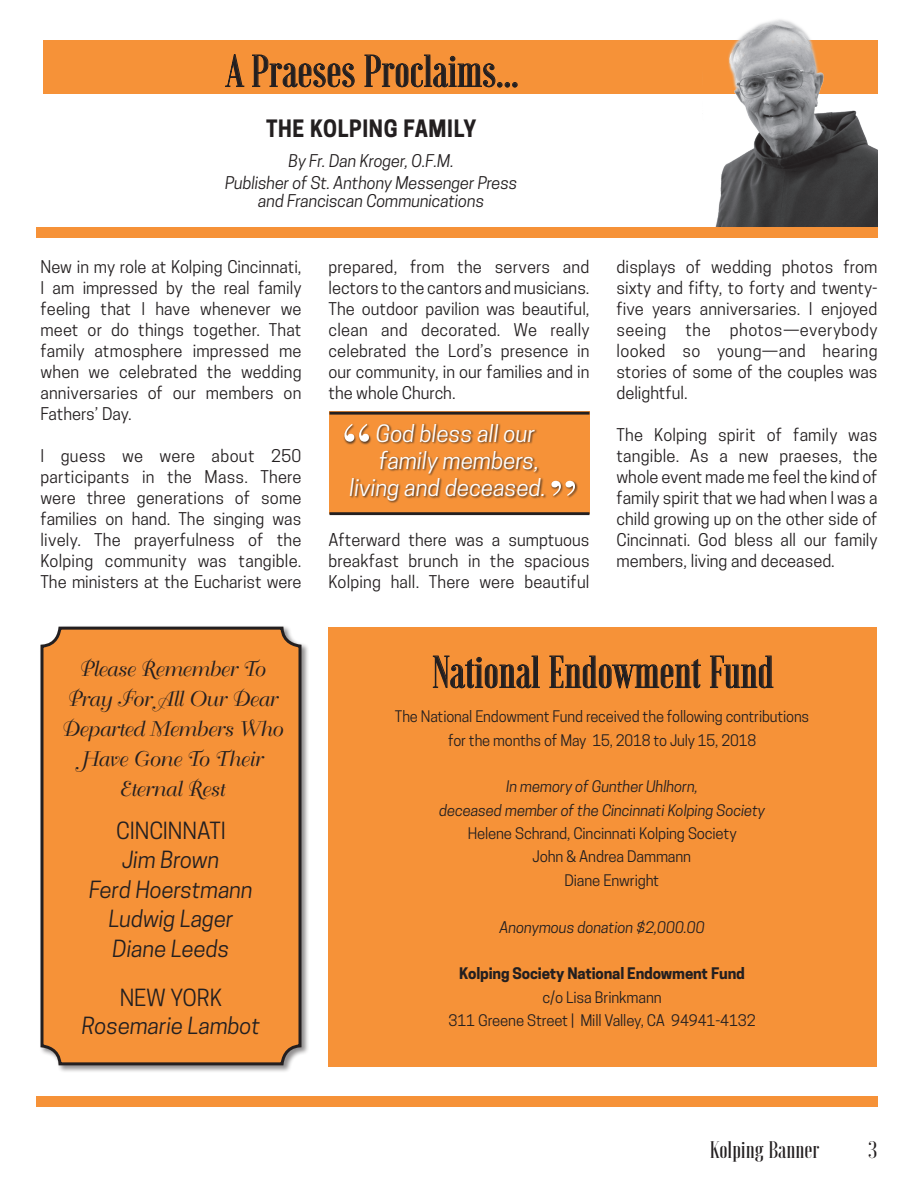
<style>
.page{position:relative;width:918px;height:1188px;background:#fff}
.page>*{position:absolute;margin:0;border:0;box-sizing:border-box;transform-origin:0 0}
.t1{font:500 45px "Voga";color:#231f20}
.t2{font:500 24px "Voga";color:#231f20}
.t3{font:italic 22.5px "Cooper Hewitt";color:#fff}
.t4{font:700 22.5px "Cooper Hewitt";letter-spacing:.03em;color:#231f20;scale:.92 1}
.t5{font:italic 22.2px/29.8px "Cooper Hewitt";letter-spacing:-.005em;color:#231f20;text-align:center}
.t6{font:22.2px "Cooper Hewitt";letter-spacing:-.005em;color:#231f20}
.t7{font:21px/30px "Bellevue";letter-spacing:-.01em;color:#231f20;text-align:center}
.t8{font:16.5px/21px "Cooper Hewitt";letter-spacing:.005em;color:#231f20;text-align:justify}
.t9{font:italic 16.5px/22.5px "Cooper Hewitt";letter-spacing:-.01em;color:#231f20;text-align:center}
.t10{font:15px/23.4px "Cooper Hewitt";letter-spacing:-.01em;color:#231f20;text-align:center}
.t11{font:italic 15px/23.4px "Cooper Hewitt";letter-spacing:-.01em;color:#231f20;text-align:center}
.t12{font:700 15px "Cooper Hewitt";letter-spacing:-.01em;color:#231f20}
</style>
<div class="page">
<div style="left:43px;top:40px;width:835px;height:54px;background:#f69238"></div>
<svg style="left:225px;top:54px;width:19px;height:33px"></svg>
<svg style="left:252px;top:54px;width:103px;height:33px"></svg>
<svg style="left:364px;top:54px;width:153px;height:33px"></svg>
<img style="left:702px;top:19px;width:176px;height:209px">
<div style="left:36px;top:228px;width:842px;height:10px;background:#f69238"></div>
<div style="left:36px;top:1097px;width:842px;height:10px;background:#f69238"></div>
<div style="left:329px;top:412px;width:261px;height:102px;background:#f69238"></div>
<div style="left:350px;top:423px;width:197px;height:81px;background:#231f20;opacity:.75"></div>
<hr style="left:329px;top:412px;width:261px;height:3px;background:#231f20">
<hr style="left:329px;top:512px;width:260px;height:3px;background:#231f20">
<div style="left:343px;top:423px;width:29px;height:22px;background:#231f20;opacity:.75"></div>
<svg style="left:344px;top:424px;width:25px;height:18px"></svg>
<div style="left:550px;top:480px;width:28px;height:19px;background:#231f20;opacity:.75"></div>
<svg style="left:551px;top:481px;width:24px;height:15px"></svg>
<div style="left:39px;top:626px;width:270px;height:447px;background:#231f20;opacity:.5"></div>
<div style="left:42px;top:628px;width:258px;height:436px;background:#f69238;border-radius:18px"></div>
<div style="left:41px;top:627px;width:261px;height:438px;border:3px solid #231f20;border-radius:18px"></div>
<div style="left:328px;top:627px;width:550px;height:439px;background:#f69238"></div>
<svg style="left:433px;top:655px;width:107px;height:33px"></svg>
<svg style="left:549px;top:655px;width:152px;height:33px"></svg>
<svg style="left:710px;top:655px;width:64px;height:33px"></svg>
<h1 class="t1" style="left:226px;top:46px;width:294px">A Praeses Proclaims...</h1>
<h3 class="t4" style="left:266px;top:115px;width:230px">THE KOLPING FAMILY</h3>
<p class="t9" style="left:225px;top:149px;width:294px">By Fr. Dan Kroger, O.F.M.<br>Publisher of St. Anthony Messenger Press</p>
<p class="t9" style="left:258px;top:190px;width:228px">and Franciscan Communications</p>
<p class="t8" style="left:40px;top:256px;width:263px">New in my role at Kolping Cincinnati, I am impressed by the real family feeling that I have whenever we meet or do things together. That family atmosphere impressed me when we celebrated the wedding anniversaries of our members on Fathers’ Day.</p>
<p class="t8" style="left:40px;top:445px;width:263px;text-align:left">I guess we were about 250 participants in the Mass. There were three generations of some families on hand. The singing was lively. The prayerfulness of the<br>Kolping community was tangible.<br>The ministers at the Eucharist were</p>
<p class="t8" style="left:329px;top:256px;width:263px;text-align:left">prepared, from the servers and lectors to the cantors and musicians.<br>The outdoor pavilion was beautiful, clean and decorated. We really celebrated the Lord’s presence in our community, in our families and in the whole Church.</p>
<h3 class="t3" style="left:376px;top:420px;width:161px">God bless all our</h3>
<h3 class="t3" style="left:379px;top:447px;width:161px">family members,</h3>
<h3 class="t3" style="left:350px;top:474px;width:198px">living and deceased.</h3>
<p class="t8" style="left:329px;top:529px;width:263px">Afterward there was a sumptuous breakfast brunch in the spacious Kolping hall. There were beautiful</p>
<p class="t8" style="left:616px;top:256px;width:263px">displays of wedding photos from sixty and fifty, to forty and twenty&shy;five years anniversaries. I enjoyed seeing the photos—everybody looked so young—and hearing stories of some of the couples was delightful.</p>
<p class="t8" style="left:616px;top:424px;width:263px">The Kolping spirit of family was tangible. As a new praeses, the whole event made me feel the kind of family spirit that we had when I was a child growing up on the other side of Cincinnati. God bless all our family members, living and deceased.</p>
<p class="t7" style="left:60px;top:654px;width:223px">Please Remember To<br>Pray For All Our Dear<br>Departed Members Who<br>Have Gone To Their<br>Eternal Rest</p>
<h3 class="t6" style="left:116px;top:818px;width:111px">CINCINNATI</h3>
<h3 class="t5" style="left:89px;top:845px;width:166px">Jim Brown<br>Ferd Hoerstmann<br>Ludwig Lager<br>Diane Leeds</h3>
<h3 class="t6" style="left:120px;top:985px;width:104px">NEW YORK</h3>
<h3 class="t5" style="left:82px;top:1011px;width:180px">Rosemarie Lambot</h3>
<h1 class="t1" style="left:432px;top:647px;width:343px">National Endowment Fund</h1>
<p class="t10" style="left:395px;top:705px;width:416px">The National Endowment Fund received the following contributions for the months of May 15, 2018 to July 15, 2018</p>
<p class="t11" style="left:439px;top:775px;width:328px">In memory of Gunther Uhlhorn,<br>deceased member of the Cincinnati Kolping Society</p>
<p class="t10" style="left:468px;top:822px;width:270px">Helene Schrand, Cincinnati Kolping Society</p>
<p class="t10" style="left:533px;top:845px;width:160px">John &amp; Andrea Dammann</p>
<p class="t10" style="left:564px;top:869px;width:96px">Diane Enwright</p>
<p class="t11" style="left:499px;top:915px;width:207px">Anonymous donation $2,000.00</p>
<p class="t12" style="left:459px;top:965px;width:287px">Kolping Society National Endowment Fund</p>
<p class="t10" style="left:448px;top:985px;width:309px">c/o Lisa Brinkmann<br>311 Greene Street | Mill Valley, CA 94941-4132</p>
<h2 class="t2" style="left:710px;top:1136px;width:111px">Kolping Banner</h2>
<h2 class="t2" style="left:868px;top:1136px;width:11px">3</h2>
</div>
